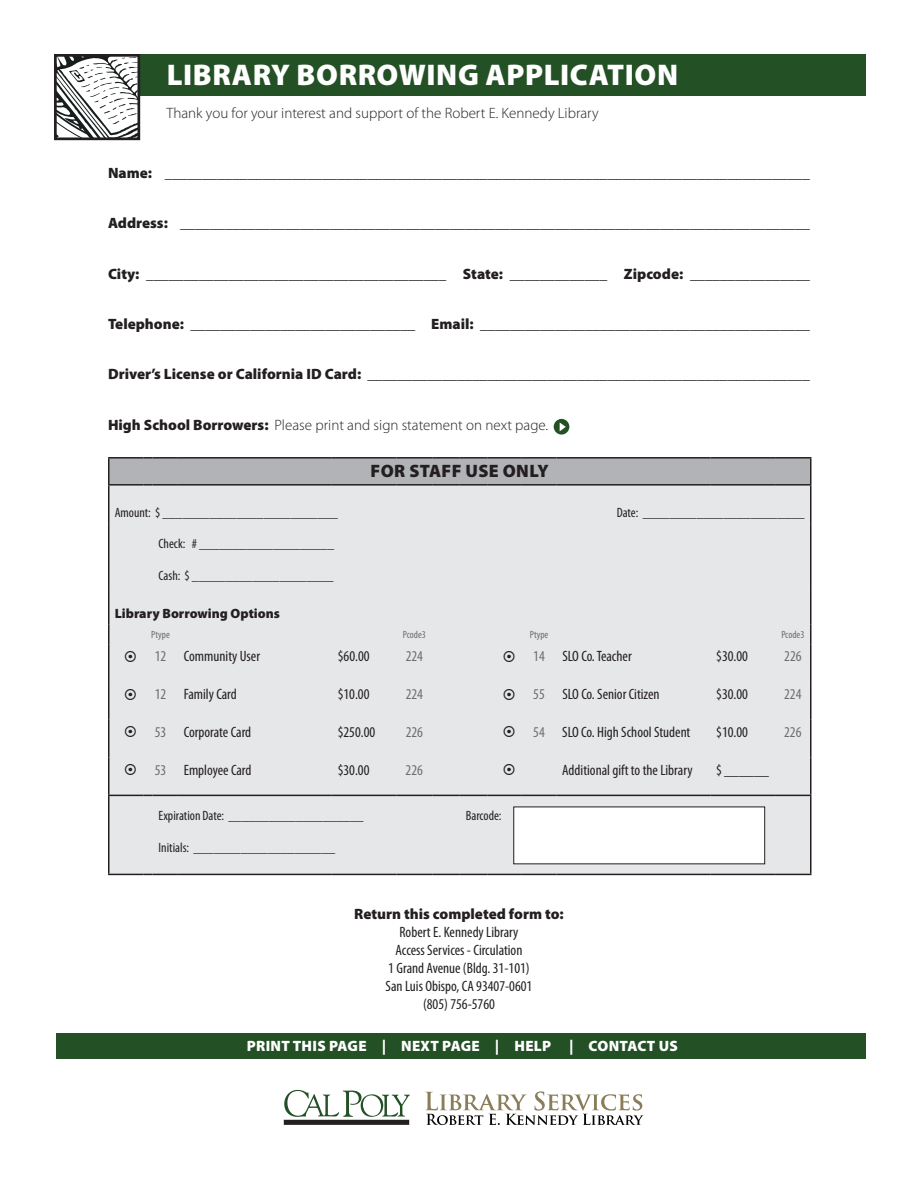
<style>
.page{position:relative;width:918px;height:1188px;background:#fff}
.page>*{position:absolute;margin:0;border:0;box-sizing:border-box;transform-origin:0 0}
.t1{font:900 30px "Myriad Pro";letter-spacing:.02em;color:#fff}
.t2{font:900 18px "Myriad Pro";letter-spacing:.02em;color:#231f20}
.t3{font:900 15px "Myriad Pro";color:#231f20}
.t4{font:condensed 15px/18px "Myriad Pro";color:#231f20;text-align:center}
.t5{font:300 15px "Myriad Pro";color:#231f20}
.t6{font:900 15px "Myriad Pro";letter-spacing:.02em;color:#fff}
.t7{font:condensed 15px "Myriad Pro";color:#6c6d70}
.t8{font:condensed 13.5px "Myriad Pro";color:#231f20}
.t9{font:900 13.5px "Myriad Pro";color:#231f20}
.t10{font:condensed 10.5px "Myriad Pro";color:#6c6d70}
.s1{font-weight:900}
.s2{color:#6c6d70}
</style>
<div class="page">
<svg style="left:425px;top:1091px;width:218px;height:34px"></svg>
<div style="left:284px;top:1120px;width:125px;height:5px;background:#231f20"></div>
<svg style="left:284px;top:1090px;width:126px;height:27px"></svg>
<div style="left:56px;top:54px;width:810px;height:42px;background:#245026"></div>
<div style="left:56px;top:1034px;width:810px;height:25px;background:#245026"></div>
<svg style="left:58px;top:58px;width:78px;height:78px"></svg>
<div style="left:54px;top:54px;width:86px;height:86px;border:3px solid #231f20"></div>
<div style="left:109px;top:458px;width:702px;height:27px;background:#b2b3b7"></div>
<div style="left:110px;top:486px;width:700px;height:388px;background:#e6e7e9"></div>
<hr style="left:108px;top:457px;width:35px;height:2px;background:#231f20">
<hr style="left:108px;top:459px;width:2px;height:25px;background:#231f20">
<svg style="left:143px;top:457px;width:10px;height:2px"></svg>
<hr style="left:153px;top:457px;width:25px;height:2px;background:#231f20">
<hr style="left:178px;top:457px;width:154px;height:2px;background:#231f20">
<hr style="left:332px;top:457px;width:65px;height:2px;background:#231f20">
<hr style="left:397px;top:457px;width:35px;height:2px;background:#231f20">
<hr style="left:432px;top:457px;width:28px;height:2px;background:#231f20">
<hr style="left:460px;top:457px;width:27px;height:2px;background:#231f20">
<hr style="left:487px;top:457px;width:35px;height:2px;background:#231f20">
<hr style="left:522px;top:457px;width:34px;height:2px;background:#231f20">
<hr style="left:556px;top:457px;width:154px;height:2px;background:#231f20">
<hr style="left:710px;top:457px;width:65px;height:2px;background:#231f20">
<hr style="left:775px;top:457px;width:36px;height:2px;background:#231f20">
<hr style="left:810px;top:459px;width:2px;height:25px;background:#231f20">
<hr style="left:108px;top:486px;width:2px;height:37px;background:#231f20">
<hr style="left:810px;top:486px;width:2px;height:37px;background:#231f20">
<hr style="left:108px;top:523px;width:2px;height:63px;background:#231f20">
<hr style="left:810px;top:523px;width:2px;height:63px;background:#231f20">
<hr style="left:108px;top:586px;width:2px;height:38px;background:#231f20">
<hr style="left:810px;top:586px;width:2px;height:38px;background:#231f20">
<hr style="left:108px;top:624px;width:2px;height:20px;background:#231f20">
<hr style="left:810px;top:624px;width:2px;height:20px;background:#231f20">
<hr style="left:108px;top:644px;width:2px;height:38px;background:#231f20">
<hr style="left:810px;top:644px;width:2px;height:38px;background:#231f20">
<hr style="left:108px;top:682px;width:2px;height:38px;background:#231f20">
<hr style="left:810px;top:682px;width:2px;height:38px;background:#231f20">
<hr style="left:108px;top:720px;width:2px;height:38px;background:#231f20">
<hr style="left:810px;top:720px;width:2px;height:38px;background:#231f20">
<hr style="left:108px;top:758px;width:2px;height:37px;background:#231f20">
<hr style="left:810px;top:758px;width:2px;height:37px;background:#231f20">
<hr style="left:108px;top:795px;width:35px;height:1px;background:#231f20">
<hr style="left:108px;top:796px;width:2px;height:78px;background:#231f20">
<svg style="left:143px;top:795px;width:35px;height:1px"></svg>
<hr style="left:178px;top:795px;width:154px;height:1px;background:#231f20">
<hr style="left:332px;top:795px;width:65px;height:1px;background:#231f20">
<hr style="left:397px;top:795px;width:35px;height:1px;background:#231f20">
<svg style="left:432px;top:795px;width:55px;height:1px"></svg>
<hr style="left:487px;top:795px;width:35px;height:1px;background:#231f20">
<hr style="left:522px;top:795px;width:34px;height:1px;background:#231f20">
<hr style="left:556px;top:795px;width:154px;height:1px;background:#231f20">
<hr style="left:710px;top:795px;width:65px;height:1px;background:#231f20">
<hr style="left:775px;top:795px;width:36px;height:1px;background:#231f20">
<hr style="left:810px;top:796px;width:2px;height:78px;background:#231f20">
<hr style="left:108px;top:874px;width:35px;height:1px;background:#231f20">
<svg style="left:143px;top:874px;width:35px;height:1px"></svg>
<hr style="left:178px;top:874px;width:154px;height:1px;background:#231f20">
<hr style="left:332px;top:874px;width:65px;height:1px;background:#231f20">
<hr style="left:397px;top:874px;width:35px;height:1px;background:#231f20">
<svg style="left:432px;top:874px;width:55px;height:1px"></svg>
<hr style="left:487px;top:874px;width:35px;height:1px;background:#231f20">
<hr style="left:522px;top:874px;width:34px;height:1px;background:#231f20">
<hr style="left:556px;top:874px;width:154px;height:1px;background:#231f20">
<hr style="left:710px;top:874px;width:65px;height:1px;background:#231f20">
<hr style="left:775px;top:874px;width:36px;height:1px;background:#231f20">
<hr style="left:108px;top:484px;width:35px;height:2px;background:#231f20">
<svg style="left:143px;top:484px;width:10px;height:2px"></svg>
<hr style="left:153px;top:484px;width:25px;height:2px;background:#231f20">
<hr style="left:178px;top:484px;width:154px;height:2px;background:#231f20">
<hr style="left:332px;top:484px;width:65px;height:2px;background:#231f20">
<hr style="left:397px;top:484px;width:35px;height:2px;background:#231f20">
<hr style="left:432px;top:484px;width:28px;height:2px;background:#231f20">
<hr style="left:460px;top:484px;width:27px;height:2px;background:#231f20">
<hr style="left:487px;top:484px;width:35px;height:2px;background:#231f20">
<hr style="left:522px;top:484px;width:34px;height:2px;background:#231f20">
<hr style="left:556px;top:484px;width:154px;height:2px;background:#231f20">
<hr style="left:710px;top:484px;width:65px;height:2px;background:#231f20">
<hr style="left:775px;top:484px;width:36px;height:2px;background:#231f20">
<div style="left:514px;top:807px;width:251px;height:57px;background:#fff"></div>
<svg style="left:554px;top:419px;width:15px;height:16px"></svg>
<svg style="left:560px;top:422px;width:6px;height:9px"></svg>
<svg style="left:125px;top:651px;width:11px;height:11px"></svg>
<svg style="left:504px;top:651px;width:11px;height:11px"></svg>
<svg style="left:125px;top:689px;width:11px;height:11px"></svg>
<svg style="left:504px;top:689px;width:11px;height:11px"></svg>
<svg style="left:125px;top:726px;width:11px;height:11px"></svg>
<svg style="left:504px;top:726px;width:10px;height:11px"></svg>
<svg style="left:125px;top:764px;width:11px;height:11px"></svg>
<svg style="left:504px;top:764px;width:10px;height:11px"></svg>
<h1 class="t1" style="left:167px;top:55px;width:513px">LIBRARY BORROWING APPLICATION</h1>
<p class="t5" style="left:166px;top:104px;width:434px">Thank you for your interest and support of the Robert E. Kennedy Library</p>
<p class="t3" style="left:108px;top:163px;width:703px">Name: ______________________________________________________________________________________</p>
<p class="t3" style="left:108px;top:213px;width:703px">Address: ____________________________________________________________________________________</p>
<p class="t3" style="left:108px;top:263px;width:704px">City: ________________________________________ State: _____________ Zipcode: ________________</p>
<p class="t3" style="left:108px;top:314px;width:704px">Telephone: ______________________________ Email: ____________________________________________</p>
<p class="t3" style="left:108px;top:364px;width:703px">Driver’s License or California ID Card: ___________________________________________________________</p>
<p class="t5" style="left:108px;top:416px;width:442px"><span class="s1">High School Borrowers:</span> Please print and sign statement on next page.</p>
<p class="t2" style="left:371px;top:459px;width:180px">FOR STAFF USE ONLY</p>
<p class="t8" style="left:115px;top:505px;width:225px">Amount: $ __________________________</p>
<p class="t8" style="left:617px;top:505px;width:189px">Date: ________________________</p>
<p class="t8" style="left:159px;top:535px;width:177px">Check: # ____________________</p>
<p class="t8" style="left:159px;top:567px;width:177px">Cash: $ _____________________</p>
<p class="t9" style="left:115px;top:605px;width:167px">Library Borrowing Options</p>
<p class="t10" style="left:151px;top:628px;width:20px">Ptype</p>
<p class="t10" style="left:403px;top:628px;width:25px">Pcode3</p>
<p class="t10" style="left:530px;top:628px;width:20px">Ptype</p>
<p class="t10" style="left:781px;top:628px;width:25px">Pcode3</p>
<p class="t4" style="left:155px;top:647px;width:107px"><span class="s2">12</span> Community User</p>
<p class="t4" style="left:338px;top:647px;width:33px">$60.00</p>
<p class="t7" style="left:406px;top:647px;width:19px">224</p>
<p class="t4" style="left:533px;top:647px;width:100px"><span class="s2">14</span> SLO Co. Teacher</p>
<p class="t4" style="left:716px;top:647px;width:33px">$30.00</p>
<p class="t7" style="left:784px;top:647px;width:19px">226</p>
<p class="t4" style="left:155px;top:685px;width:84px"><span class="s2">12</span> Family Card</p>
<p class="t4" style="left:338px;top:685px;width:33px">$10.00</p>
<p class="t7" style="left:406px;top:685px;width:19px">224</p>
<p class="t4" style="left:533px;top:685px;width:128px"><span class="s2">55</span> SLO Co. Senior Citizen</p>
<p class="t4" style="left:716px;top:685px;width:33px">$30.00</p>
<p class="t7" style="left:784px;top:685px;width:19px">224</p>
<p class="t4" style="left:155px;top:723px;width:98px"><span class="s2">53</span> Corporate Card</p>
<p class="t4" style="left:338px;top:723px;width:39px">$250.00</p>
<p class="t7" style="left:406px;top:723px;width:19px">226</p>
<p class="t4" style="left:533px;top:723px;width:159px"><span class="s2">54</span> SLO Co. High School Student</p>
<p class="t4" style="left:716px;top:723px;width:33px">$10.00</p>
<p class="t7" style="left:784px;top:723px;width:19px">226</p>
<p class="t4" style="left:155px;top:761px;width:98px"><span class="s2">53</span> Employee Card</p>
<p class="t4" style="left:338px;top:761px;width:33px">$30.00</p>
<p class="t7" style="left:406px;top:761px;width:19px">226</p>
<p class="t4" style="left:562px;top:761px;width:132px">Additional gift to the Library</p>
<p class="t4" style="left:716px;top:761px;width:54px">$ ______</p>
<p class="t8" style="left:159px;top:807px;width:206px">Expiration Date: ____________________</p>
<p class="t8" style="left:159px;top:840px;width:178px">Initials: _____________________</p>
<p class="t8" style="left:466px;top:807px;width:37px">Barcode:</p>
<p class="t3" style="left:354px;top:904px;width:211px">Return this completed form to:</p>
<p class="t4" style="left:386px;top:923px;width:148px">Robert E. Kennedy Library<br>Access Services - Circulation<br>1 Grand Avenue (Bldg. 31-101)<br>San Luis Obispo, CA 93407-0601 (805) 756-5760</p>
<p class="t6" style="left:247px;top:1036px;width:432px">PRINT THIS PAGE | NEXT PAGE | HELP | CONTACT US</p>
</div>
